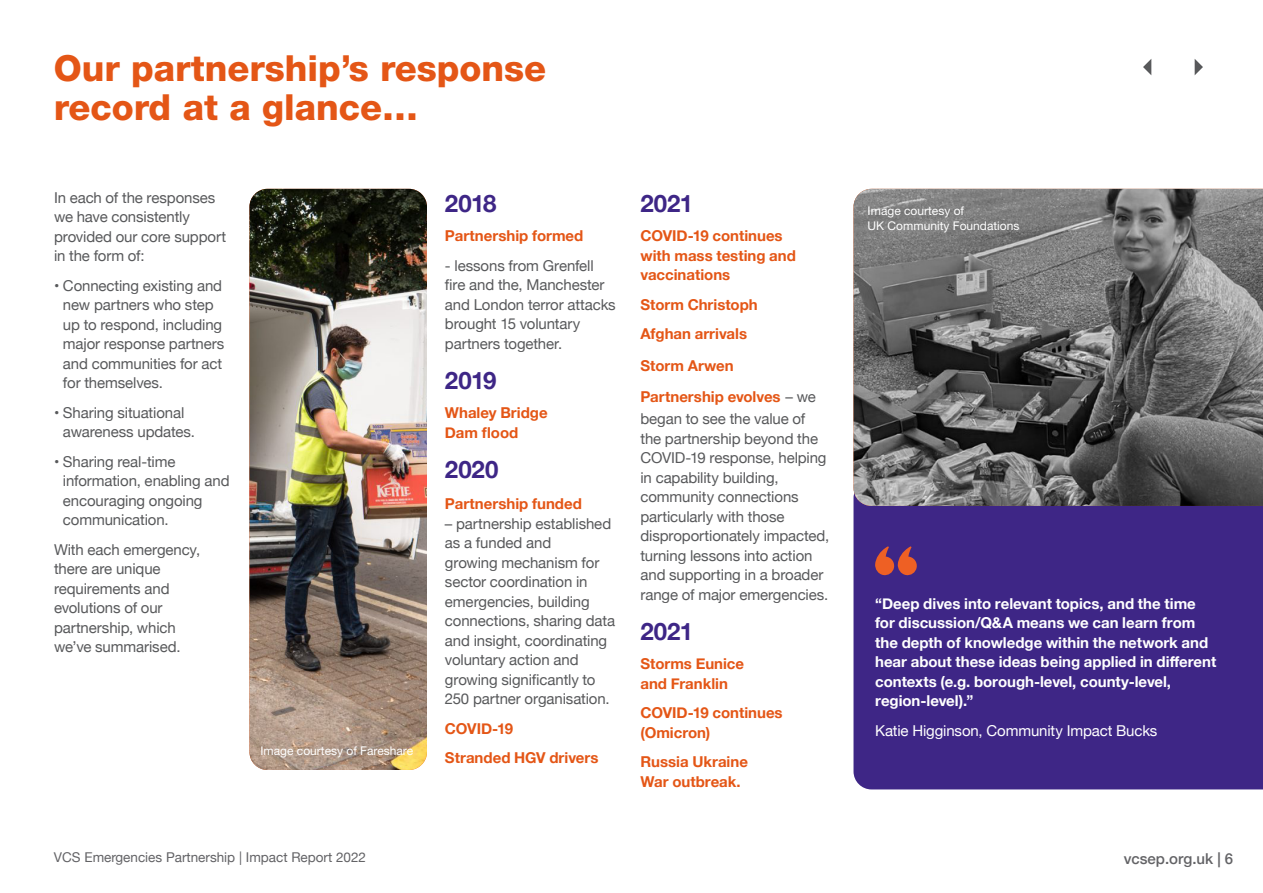
<style>
.page{position:relative;width:1263px;height:893px;background:#fff}
.page>*{position:absolute;margin:0;border:0;box-sizing:border-box;transform-origin:0 0}
.t1{font:800 36px/39px "Helvetica Neue";color:#e45616}
.t2{font:700 24px "Helvetica Neue";letter-spacing:-.005em;color:#3e2686}
.t3{font:15px/19.5px "Helvetica Neue";letter-spacing:-.01em;color:#58595b}
.t4{font:700 15px/19.5px "Helvetica Neue";color:#e45616}
.t5{font:700 15px/19.5px "Helvetica Neue";color:#fff}
.t6{font:15px "Helvetica Neue";letter-spacing:-.01em;color:#fff}
.t7{font:500 15px "Helvetica Neue";color:#636366}
.t8{font:13.5px "Helvetica Neue";color:#636366}
.t9{font:12px/15px "Helvetica Neue";color:#fff}
.s1{font-weight:700;color:#e45616}
</style>
<div class="page">
<div style="left:853px;top:506px;width:410px;height:283px;background:#3e2686"></div>
<svg style="left:1195px;top:59px;width:8px;height:16px"></svg>
<svg style="left:1143px;top:59px;width:8px;height:16px"></svg>
<img style="left:249px;top:189px;width:178px;height:581px">
<img style="left:853px;top:189px;width:410px;height:317px">
<svg style="left:875px;top:546px;width:43px;height:30px"></svg>
<p class="t1" style="left:54px;top:49px;width:494px">Our partnership’s response record at a glance…</p>
<p class="t3" style="left:54px;top:188px;width:174px">In each of the responses we have consistently provided our core support in the form of:</p>
<p class="t3" style="left:63px;top:276px;width:163px;text-indent:-9px">• Connecting existing and new partners who step up to respond, including major response partners and communities for act for themselves.</p>
<p class="t3" style="left:63px;top:403px;width:134px;text-indent:-9px">• Sharing situational awareness updates.</p>
<p class="t3" style="left:63px;top:452px;width:168px;text-indent:-9px">• Sharing real-time information, enabling and encouraging ongoing communication.</p>
<p class="t3" style="left:54px;top:540px;width:148px">With each emergency, there are unique requirements and evolutions of our partnership, which we’ve summarised.</p>
<p class="t9" style="left:260px;top:743px;width:154px">Image courtesy of Fareshare</p>
<p class="t8" style="left:54px;top:847px;width:314px">VCS Emergencies Partnership | Impact Report 2022</p>
<p class="t2" style="left:445px;top:184px;width:53px">2018</p>
<p class="t4" style="left:445px;top:227px;width:140px">Partnership formed</p>
<p class="t3" style="left:445px;top:256px;width:172px">- lessons from Grenfell fire and the, Manchester and London terror attacks brought 15 voluntary partners together.</p>
<p class="t2" style="left:445px;top:361px;width:53px">2019</p>
<p class="t4" style="left:445px;top:404px;width:104px">Whaley Bridge<br>Dam flood</p>
<p class="t2" style="left:445px;top:450px;width:55px">2020</p>
<p class="t4" style="left:445px;top:495px;width:138px">Partnership funded</p>
<p class="t3" style="left:445px;top:515px;width:172px">– partnership established as a funded and<br>growing mechanism for sector coordination in emergencies, building connections, sharing data and insight, coordinating voluntary action and growing significantly to<br>250 partner organisation.</p>
<p class="t4" style="left:445px;top:719px;width:70px">COVID-19</p>
<p class="t4" style="left:445px;top:749px;width:155px">Stranded HGV drivers</p>
<p class="t2" style="left:640px;top:184px;width:54px">2021</p>
<p class="t4" style="left:640px;top:227px;width:157px">COVID-19 continues with mass testing and vaccinations</p>
<p class="t4" style="left:640px;top:295px;width:119px">Storm Christoph</p>
<p class="t4" style="left:640px;top:325px;width:108px">Afghan arrivals</p>
<p class="t4" style="left:640px;top:356px;width:95px">Storm Arwen</p>
<p class="t3" style="left:640px;top:387px;width:177px;line-height:21.6px"><span class="s1">Partnership evolves</span> – we began to see the value of</p>
<p class="t3" style="left:640px;top:429px;width:190px">the partnership beyond the<br>COVID-19 response, helping in capability building, community connections particularly with those disproportionately impacted, turning lessons into action and supporting in a broader range of major emergencies.</p>
<p class="t2" style="left:640px;top:612px;width:54px">2021</p>
<p class="t4" style="left:640px;top:654px;width:105px">Storms Eunice and Franklin</p>
<p class="t4" style="left:640px;top:703px;width:144px">COVID-19 continues (Omicron)</p>
<p class="t4" style="left:640px;top:752px;width:109px">Russia Ukraine<br>War outbreak.</p>
<p class="t9" style="left:868px;top:203px;width:153px">Image courtesy of<br>UK Community Foundations</p>
<p class="t5" style="left:875px;top:594px;width:343px">“Deep dives into relevant topics, and the time for discussion/Q&amp;A means we can learn from the depth of knowledge within the network and hear about these ideas being applied in different contexts (e.g. borough-level, county-level, region-level).”</p>
<p class="t6" style="left:875px;top:719px;width:284px">Katie Higginson, Community Impact Bucks</p>
<p class="t7" style="left:1124px;top:846px;width:111px">vcsep.org.uk | 6</p>
</div>
